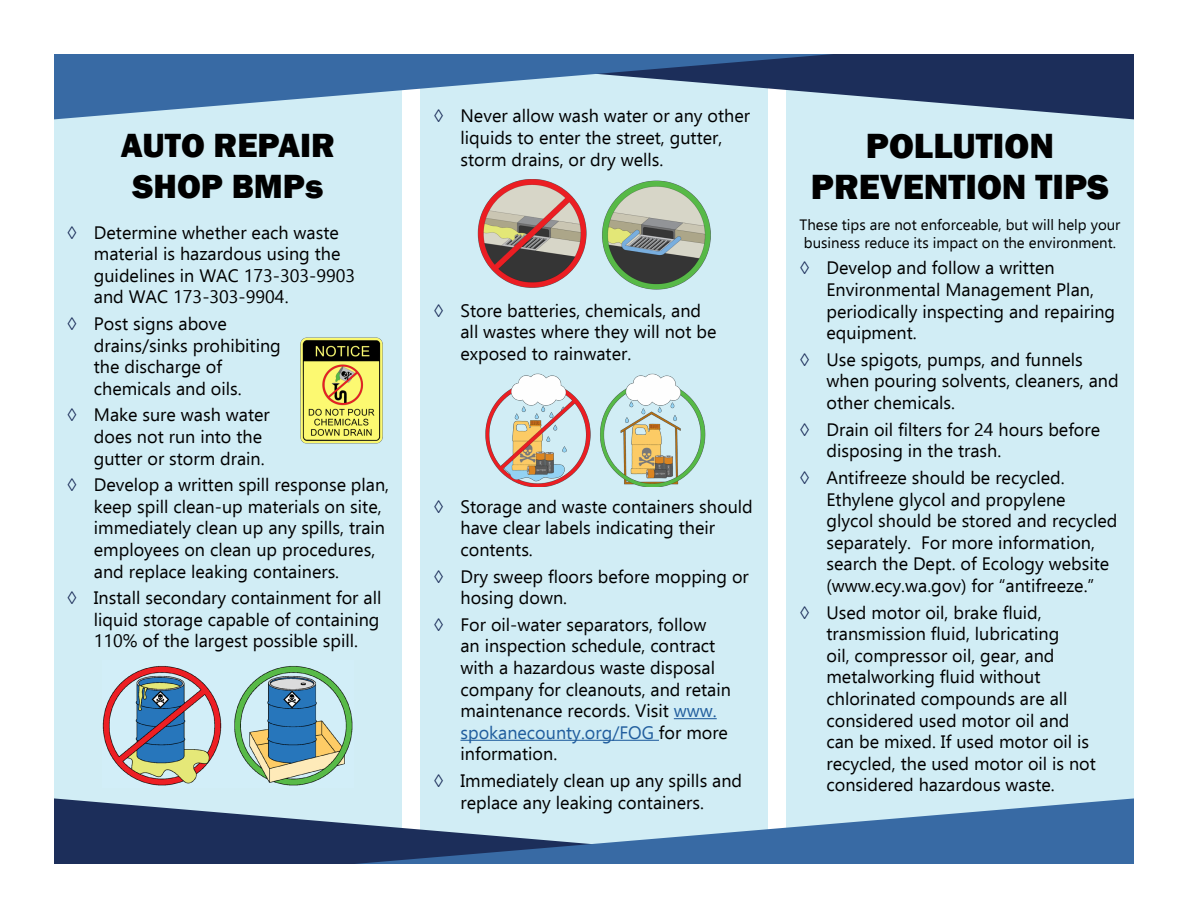
<style>
.page{position:relative;width:1188px;height:918px;background:#fff}
.page>*{position:absolute;margin:0;border:0;box-sizing:border-box;transform-origin:0 0}
.t1{font:800 36px/40.5px "Franklin Gothic";color:#000;text-align:center}
.t2{font:800 34.5px/41.4px "Franklin Gothic";color:#000;text-align:center}
.t3{font:18px/21.6px "Ebrima";color:#000}
.t4{font:15px/18px "Ebrima";color:#000}
.s1{color:#1c2e5a}
.s2{color:#215e9e}
</style>
<div class="page">
<div style="left:786px;top:54px;width:348px;height:810px;background:#d1edf5"></div>
<div style="left:420px;top:54px;width:348px;height:810px;background:#d1edf5"></div>
<img style="left:477px;top:179px;width:234px;height:111px">
<img style="left:485px;top:373px;width:221px;height:113px">
<hr style="left:674px;top:718px;width:43px;height:1px;background:#215e9e">
<hr style="left:460px;top:740px;width:199px;height:1px;background:#215e9e">
<div style="left:54px;top:54px;width:348px;height:810px;background:#d1edf5"></div>
<img style="left:102px;top:666px;width:251px;height:120px">
<img style="left:300px;top:337px;width:83px;height:107px">
<svg style="left:54px;top:798px;width:300px;height:66px;fill:#1c2e5a"></svg>
<svg style="left:354px;top:798px;width:780px;height:66px;fill:#386aa4"></svg>
<svg style="left:834px;top:54px;width:300px;height:65px;fill:#1c2e5a"></svg>
<svg style="left:54px;top:54px;width:780px;height:65px;fill:#386aa4"></svg>
<h2 class="t2" style="left:121px;top:125px;width:216px">AUTO REPAIR<br>SHOP BMPs</h2>
<p class="t3" style="left:94px;top:221px;width:263px;text-indent:-27px"><span class="s1">◊</span> Determine whether each waste material is hazardous using the guidelines in WAC 173-303-9903 and WAC 173-303-9904.</p>
<p class="t3" style="left:94px;top:312px;width:189px;text-indent:-27px"><span class="s1">◊</span> Post signs above drains/sinks prohibiting the discharge of chemicals and oils.</p>
<p class="t3" style="left:94px;top:404px;width:177px;text-indent:-27px"><span class="s1">◊</span> Make sure wash water does not run into the gutter or storm drain.</p>
<p class="t3" style="left:94px;top:473px;width:297px;text-indent:-27px"><span class="s1">◊</span> Develop a written spill response plan, keep spill clean-up materials on site, immediately clean up any spills, train employees on clean up procedures, and replace leaking containers.</p>
<p class="t3" style="left:94px;top:586px;width:289px;text-align:justify;text-indent:-27px"><span class="s1">◊</span> Install secondary containment for all liquid storage capable of containing 110% of the largest possible spill.</p>
<p class="t3" style="left:460px;top:105px;width:291px;text-indent:-27px"><span class="s1">◊</span> Never allow wash water or any other liquids to enter the street, gutter, storm drains, or dry wells.</p>
<p class="t3" style="left:460px;top:299px;width:258px;text-indent:-27px"><span class="s1">◊</span> Store batteries, chemicals, and all wastes where they will not be exposed to rainwater.</p>
<p class="t3" style="left:460px;top:495px;width:294px;text-indent:-27px"><span class="s1">◊</span> Storage and waste containers should have clear labels indicating their contents.</p>
<p class="t3" style="left:460px;top:565px;width:290px;text-indent:-27px"><span class="s1">◊</span> Dry sweep floors before mopping or hosing down.</p>
<p class="t3" style="left:460px;top:613px;width:272px;text-indent:-27px"><span class="s1">◊</span> For oil-water separators, follow<br>an inspection schedule, contract with a hazardous waste disposal company for cleanouts, and retain maintenance records. Visit <span class="s2">www. spokanecounty.org/FOG</span> for more information.</p>
<p class="t3" style="left:460px;top:769px;width:283px;text-indent:-27px"><span class="s1">◊</span> Immediately clean up any spills and replace any leaking containers.</p>
<h1 class="t1" style="left:811px;top:126px;width:300px">POLLUTION<br>PREVENTION TIPS</h1>
<p class="t4" style="left:800px;top:215px;width:323px">These tips are not enforceable, but will help your business reduce its impact on the environment.</p>
<p class="t3" style="left:826px;top:257px;width:290px;text-indent:-27px"><span class="s1">◊</span> Develop and follow a written<br>Environmental Management Plan, periodically inspecting and repairing equipment.</p>
<p class="t3" style="left:826px;top:348px;width:294px;text-indent:-27px"><span class="s1">◊</span> Use spigots, pumps, and funnels when pouring solvents, cleaners, and other chemicals.</p>
<p class="t3" style="left:826px;top:418px;width:275px;text-indent:-27px"><span class="s1">◊</span> Drain oil filters for 24 hours before disposing in the trash.</p>
<p class="t3" style="left:826px;top:466px;width:292px;text-indent:-27px"><span class="s1">◊</span> Antifreeze should be recycled.<br>Ethylene glycol and propylene<br>glycol should be stored and recycled separately. For more information, search the Dept. of Ecology website (www.ecy.wa.gov) for “antifreeze.”</p>
<p class="t3" style="left:826px;top:601px;width:271px;text-indent:-27px"><span class="s1">◊</span> Used motor oil, brake fluid, transmission fluid, lubricating<br>oil, compressor oil, gear, and metalworking fluid without chlorinated compounds are all considered used motor oil and can be mixed. If used motor oil is recycled, the used motor oil is not considered hazardous waste.</p>
</div>
